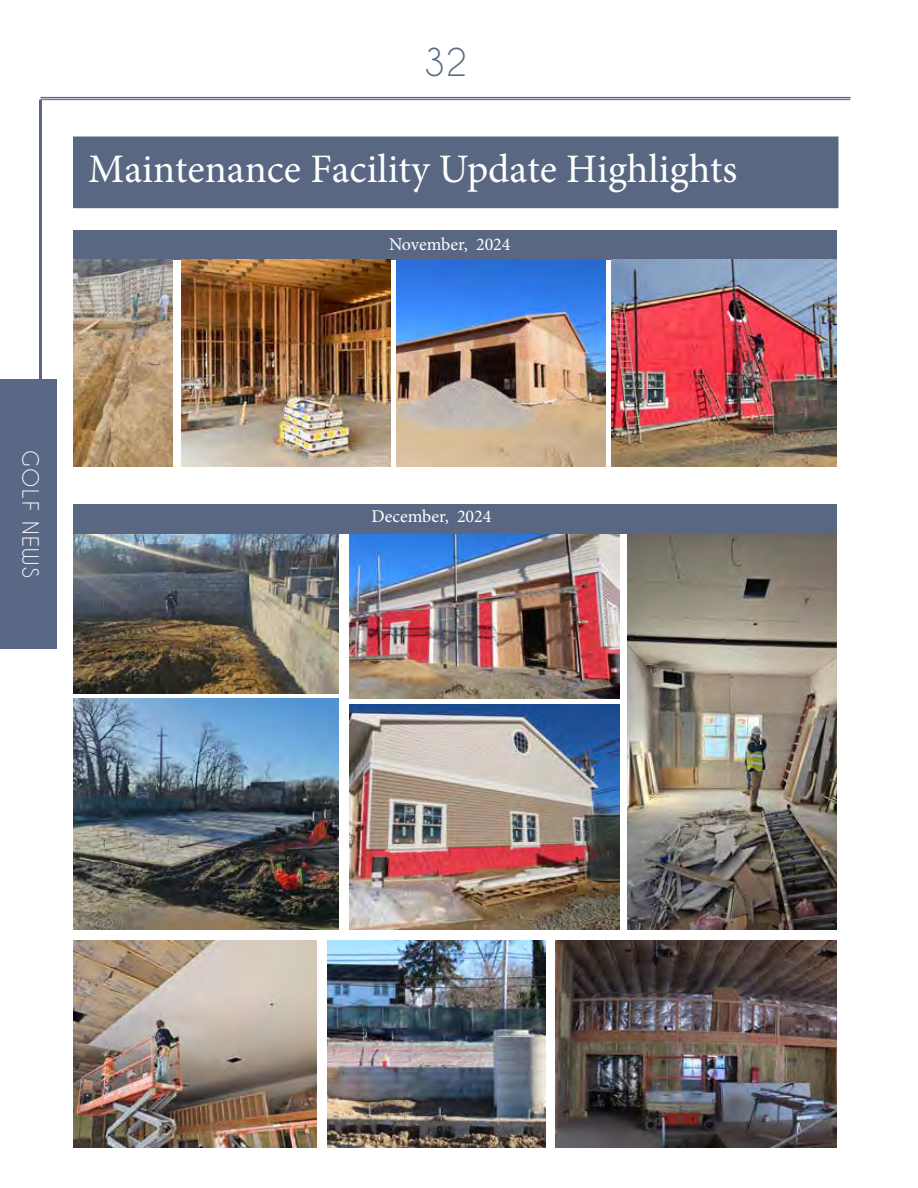
<style>
.page{position:relative;width:918px;height:1188px;background:#fff}
.page>*{position:absolute;margin:0;border:0;box-sizing:border-box;transform-origin:0 0}
.t1{font:40.5px "Minion Pro";color:#fff}
.t2{font:36px "Caviar Dreams";color:#5a6885}
.t3{font:21px "Caviar Dreams";letter-spacing:.07em;color:#fff}
.t4{font:18px "Minion Pro";color:#fff}
</style>
<div class="page">
<div style="left:0;top:379px;width:57px;height:270px;background:#5a6885"></div>
<hr style="left:39px;top:100px;width:3px;height:299px;background:#5a6885">
<hr style="left:40px;top:97px;width:810px;height:1px;background:#5a6885">
<hr style="left:40px;top:99px;width:810px;height:1px;background:#5a6885">
<div style="left:73px;top:231px;width:764px;height:29px;background:#596783"></div>
<img style="left:73px;top:260px;width:100px;height:207px">
<img style="left:181px;top:260px;width:209px;height:207px">
<img style="left:396px;top:260px;width:209px;height:207px">
<img style="left:612px;top:260px;width:225px;height:207px">
<img style="left:73px;top:534px;width:265px;height:159px">
<img style="left:73px;top:940px;width:244px;height:208px">
<img style="left:73px;top:698px;width:265px;height:232px">
<img style="left:350px;top:704px;width:270px;height:226px">
<div style="left:73px;top:505px;width:764px;height:29px;background:#596783"></div>
<img style="left:556px;top:940px;width:281px;height:208px">
<img style="left:328px;top:940px;width:218px;height:208px">
<div style="left:73px;top:136px;width:765px;height:72px;background:#596783"></div>
<img style="left:628px;top:534px;width:209px;height:396px">
<img style="left:350px;top:534px;width:270px;height:164px">
<p class="t2" style="left:424px;top:41px;width:45px">32</p>
<p class="t1" style="left:88px;top:142px;width:651px">Maintenance Facility Update Highlights</p>
<p class="t4" style="left:389px;top:232px;width:123px">November, 2024</p>
<p class="t3" style="left:43px;top:450px;width:129px;rotate:90deg">GOLF NEWS</p>
<p class="t4" style="left:371px;top:505px;width:122px">December, 2024</p>
</div>
